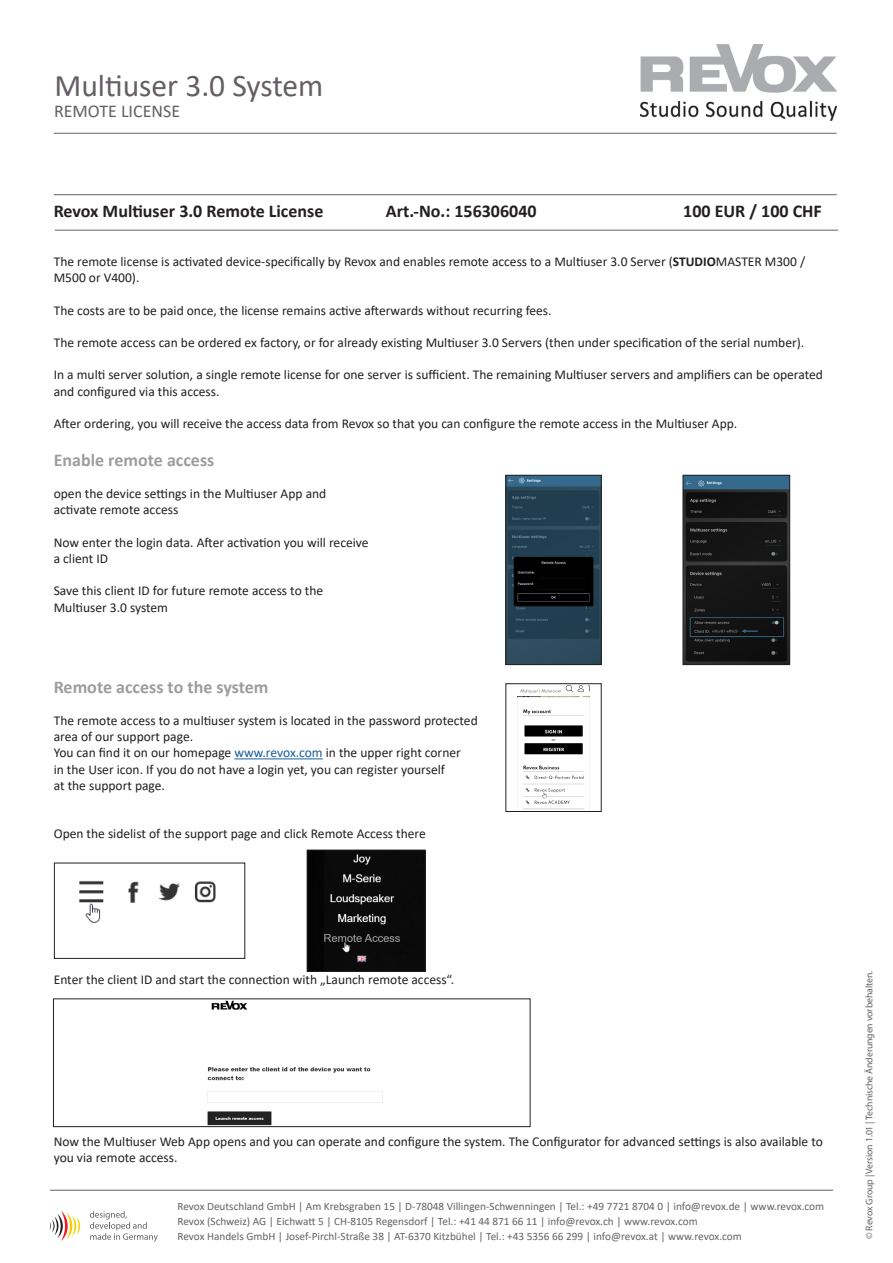
<style>
.page{position:relative;width:893px;height:1263px;background:#fff}
.page>*{position:absolute;margin:0;border:0;box-sizing:border-box;transform-origin:0 0}
.t1{font:31.5px "Calibri";color:#635f63}
.t2{font:700 18px "Calibri";color:#231f20}
.t3{font:700 18px "Calibri";color:#9d9d9c}
.t4{font:18px "Calibri";color:#635f63}
.t5{font:13.5px/16.2px "Calibri";color:#231f20}
.t6{font:11.25px "Calibri";color:#636363}
.Text-Datenblatt{font:9.75px "Myriad Pro";letter-spacing:-.01em;color:#636363}
.s1{font-weight:700}
.s2{color:#175d9e}
</style>
<div class="page">
<svg style="left:49px;top:1189px;width:166px;height:53px"></svg>
<hr style="left:50px;top:1190px;width:783px;height:1px;background:#635f63">
<hr style="left:234px;top:758px;width:89px;height:1px;background:#175d9e">
<img style="left:640px;top:44px;width:196px;height:76px">
<hr style="left:54px;top:133px;width:783px;height:1px;background:#636363">
<hr style="left:55px;top:230px;width:783px;height:1px;background:#636363">
<hr style="left:54px;top:194px;width:783px;height:1px;background:#636363">
<img style="left:685px;top:477px;width:103px;height:186px">
<div style="left:683px;top:475px;width:107px;height:190px;border:1px solid #231f20"></div>
<img style="left:507px;top:477px;width:93px;height:186px">
<div style="left:505px;top:475px;width:97px;height:190px;border:1px solid #231f20"></div>
<img style="left:518px;top:685px;width:71px;height:125px">
<div style="left:505px;top:683px;width:97px;height:129px;border:1px solid #231f20"></div>
<img style="left:207px;top:1000px;width:176px;height:125px">
<div style="left:53px;top:998px;width:477px;height:129px;border:1px solid #231f20"></div>
<img style="left:79px;top:880px;width:137px;height:43px">
<div style="left:54px;top:863px;width:191px;height:96px;border:1px solid #231f20"></div>
<img style="left:309px;top:852px;width:115px;height:118px">
<div style="left:307px;top:850px;width:119px;height:122px;border:1px solid #231f20"></div>
<p class="t1" style="left:54px;top:64px;width:271px">Multiuser 3.0 System</p>
<p class="t4" style="left:54px;top:99px;width:128px">REMOTE LICENSE</p>
<p class="t2" style="left:54px;top:199px;width:271px">Revox Multiuser 3.0 Remote License</p>
<p class="t2" style="left:386px;top:199px;width:152px">Art.-No.: 156306040</p>
<p class="t2" style="left:683px;top:199px;width:140px">100 EUR / 100 CHF</p>
<p class="t5" style="left:54px;top:253px;width:753px">The remote license is activated device-specifically by Revox and enables remote access to a Multiuser 3.0 Server (<span class="s1">STUDIO</span>MASTER M300 /<br>M500 or V400).</p>
<p class="t5" style="left:54px;top:302px;width:499px">The costs are to be paid once, the license remains active afterwards without recurring fees.</p>
<p class="t5" style="left:54px;top:334px;width:752px">The remote access can be ordered ex factory, or for already existing Multiuser 3.0 Servers (then under specification of the serial number).</p>
<p class="t5" style="left:54px;top:366px;width:771px">In a multi server solution, a single remote license for one server is sufficient. The remaining Multiuser servers and amplifiers can be operated and configured via this access.</p>
<p class="t5" style="left:54px;top:415px;width:685px">After ordering, you will receive the access data from Revox so that you can configure the remote access in the Multiuser App.</p>
<p class="t3" style="left:54px;top:447px;width:162px">Enable remote access</p>
<p class="t5" style="left:54px;top:485px;width:274px">open the device settings in the Multiuser App and</p>
<p class="t5" style="left:54px;top:501px;width:126px">activate remote access</p>
<p class="t5" style="left:54px;top:534px;width:316px">Now enter the login data. After activation you will receive</p>
<p class="t5" style="left:54px;top:550px;width:56px">a client ID</p>
<p class="t5" style="left:54px;top:582px;width:271px">Save this client ID for future remote access to the</p>
<p class="t5" style="left:54px;top:599px;width:116px">Multiuser 3.0 system</p>
<p class="t3" style="left:54px;top:674px;width:216px">Remote access to the system</p>
<p class="t5" style="left:54px;top:712px;width:425px">The remote access to a multiuser system is located in the password protected</p>
<p class="t5" style="left:54px;top:728px;width:141px">area of our support page.</p>
<p class="t5" style="left:54px;top:744px;width:409px">You can find it on our homepage <span class="s2">www.revox.com</span> in the upper right corner</p>
<p class="t5" style="left:54px;top:761px;width:393px">in the User icon. If you do not have a login yet, you can register yourself</p>
<p class="t5" style="left:54px;top:777px;width:113px">at the support page.</p>
<p class="t5" style="left:54px;top:825px;width:374px">Open the sidelist of the support page and click Remote Access there</p>
<p class="t5" style="left:54px;top:971px;width:402px">Enter the client ID and start the connection with „Launch remote access“.</p>
<p class="t5" style="left:54px;top:1133px;width:771px">Now the Multiuser Web App opens and you can operate and configure the system. The Configurator for advanced settings is also available to you via remote access.</p>
<p class="t6" style="left:178px;top:1198px;width:648px">Revox Deutschland GmbH | Am Krebsgraben 15 | D-78048 Villingen-Schwenningen | Tel.: +49 7721 8704 0 | info@revox.de | www.revox.com</p>
<p class="t6" style="left:178px;top:1214px;width:522px">Revox (Schweiz) AG | Eichwatt 5 | CH-8105 Regensdorf | Tel.: +41 44 871 66 11 | info@revox.ch | www.revox.com</p>
<p class="t6" style="left:178px;top:1229px;width:566px">Revox Handels GmbH | Josef-Pirchl-Straße 38 | AT-6370 Kitzbühel | Tel.: +43 5356 66 299 | info@revox.at | www.revox.com</p>
<p class="Text-Datenblatt" style="left:863px;top:1239px;width:270px;rotate:-90deg">© Revox Group | Version 1.01 | Technische Änderungen vorbehalten.</p>
</div>
